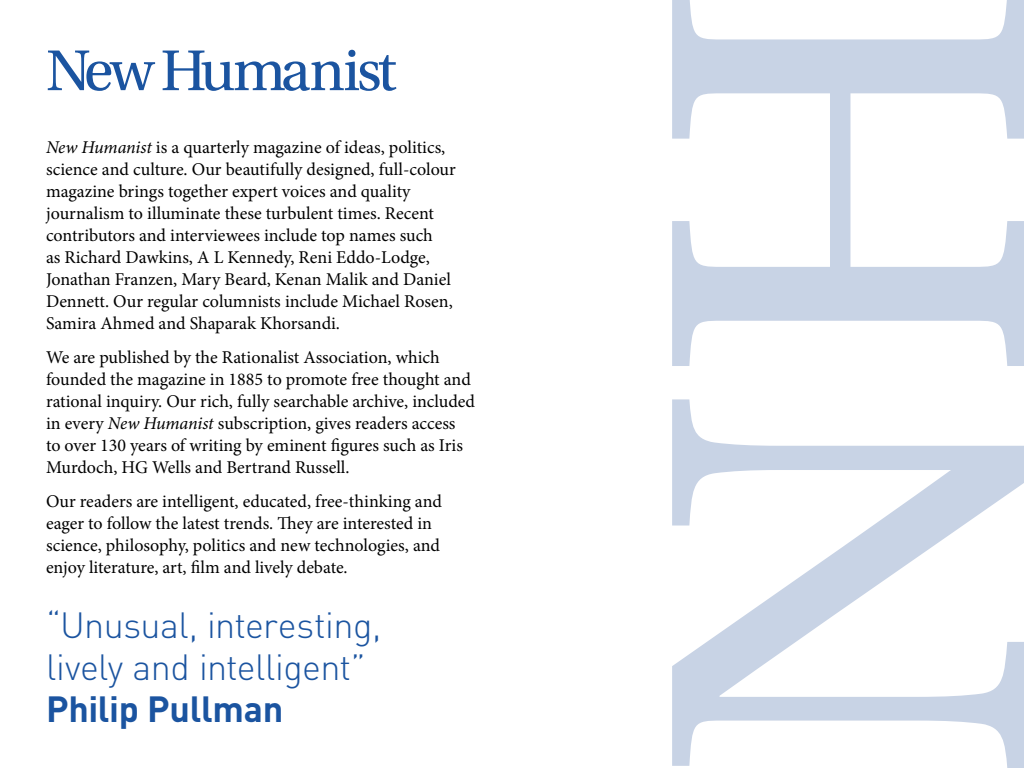
<style>
.page{position:relative;width:1024px;height:768px;background:#fff}
.page>*{position:absolute;margin:0;border:0;box-sizing:border-box;transform-origin:0 0}
.t1{font:60.7px "Utopia Std";letter-spacing:-.055em;color:#1b54a0}
.t2{font:300 36px/42px "DINOT";letter-spacing:-.02em;color:#1b54a0}
.t3{font:700 36px "DINOT";letter-spacing:-.01em;color:#1b54a0}
.t4{font:18px/22px "Minion Pro";color:#000001}
.s1{font-style:italic}
</style>
<div class="page">
<svg style="left:672px;top:0;width:352px;height:768px"></svg>
<h1 class="t1" style="left:46px;top:38px;width:352px">New Humanist</h1>
<p class="t4" style="left:46px;top:137px;width:411px"><span class="s1">New Humanist</span> is a quarterly magazine of ideas, politics, science and culture. Our beautifully designed, full-colour magazine brings together expert voices and quality journalism to illuminate these turbulent times. Recent contributors and interviewees include top names such<br>as Richard Dawkins, A L Kennedy, Reni Eddo-Lodge, Jonathan Franzen, Mary Beard, Kenan Malik and Daniel Dennett. Our regular columnists include Michael Rosen, Samira Ahmed and Shaparak Khorsandi.</p>
<p class="t4" style="left:46px;top:347px;width:431px">We are published by the Rationalist Association, which founded the magazine in 1885 to promote free thought and rational inquiry. Our rich, fully searchable archive, included in every <span class="s1">New Humanist</span> subscription, gives readers access<br>to over 130 years of writing by eminent figures such as Iris Murdoch, HG Wells and Bertrand Russell.</p>
<p class="t4" style="left:46px;top:491px;width:398px">Our readers are intelligent, educated, free-thinking and eager to follow the latest trends. They are interested in science, philosophy, politics and new technologies, and enjoy literature, art, film and lively debate.</p>
<h2 class="t2" style="left:46px;top:602px;width:337px">“Unusual, interesting, lively and intelligent”</h2>
<h2 class="t3" style="left:46px;top:684px;width:239px">Philip Pullman</h2>
</div>
